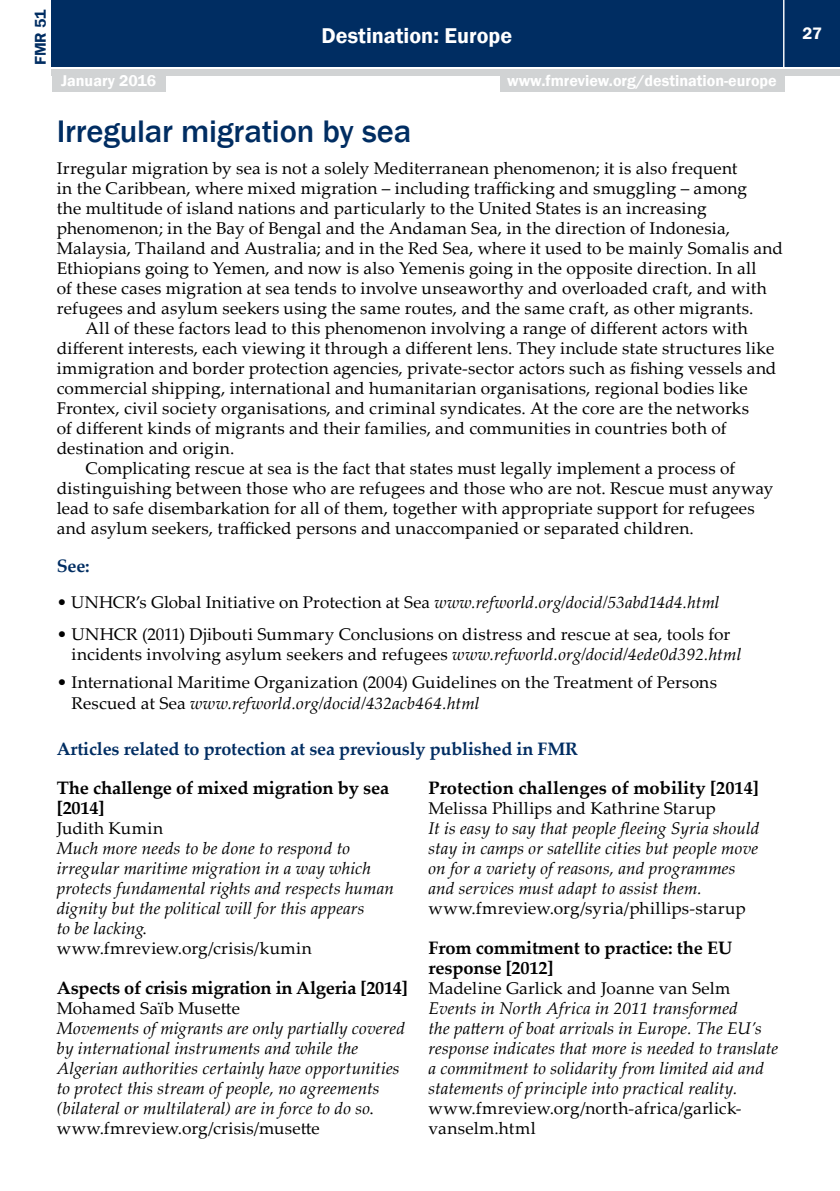
<style>
.page{position:relative;width:840px;height:1191px;background:#fff}
.page>*{position:absolute;margin:0;border:0;box-sizing:border-box;transform-origin:0 0}
.t1{font:500 32px "Franklin Gothic";letter-spacing:-.005em;color:#002d62}
.t2{font:600 22px "Franklin Gothic";color:#fff}
.t3{font:700 18px/20px "Palatino Linotype";letter-spacing:-.01em;color:#000}
.t4{font:700 18px "Palatino Linotype";letter-spacing:-.01em;color:#002d62}
.t5{font:17px/20.4px "Palatino Linotype";letter-spacing:.01em;color:#000}
.t6{font:italic 17px/20px "Palatino Linotype";letter-spacing:.005em;color:#000}
.t7{font:600 17px "Franklin Gothic";color:#fff}
.t8{font:600 16px "Franklin Gothic";color:#fff}
.t9{font:600 16px "Franklin Gothic";color:#002d62}
.s1{font-style:italic}
.s2{font-style:normal}
</style>
<div class="page">
<div style="left:52px;top:0;width:787px;height:66px;background:#002d62"></div>
<div style="left:52px;top:69px;width:787px;height:6px;background:#d1d3d4"></div>
<hr style="left:782px;top:0;width:2px;height:68px;background:#fff">
<div style="left:52px;top:74px;width:113px;height:18px;background:#d1d3d4"></div>
<div style="left:499px;top:74px;width:285px;height:18px;background:#d1d3d4"></div>
<p class="t9" style="left:31px;top:65px;width:57px;rotate:-90deg">FMR 51</p>
<p class="t2" style="left:321px;top:22px;width:192px">Destination: Europe</p>
<p class="t8" style="left:61px;top:71px;width:97px">January 2016</p>
<p class="t8" style="left:507px;top:71px;width:271px">www.fmreview.org/destination-europe</p>
<h1 class="t1" style="left:57px;top:111px;width:356px">Irregular migration by sea</h1>
<p class="t5" style="left:57px;top:157px;width:682px">Irregular migration by sea is not a solely Mediterranean phenomenon; it is also frequent</p>
<p class="t5" style="left:57px;top:177px;width:691px">in the Caribbean, where mixed migration – including trafficking and smuggling – among</p>
<p class="t5" style="left:57px;top:197px;width:651px">the multitude of island nations and particularly to the United States is an increasing</p>
<p class="t5" style="left:57px;top:217px;width:674px">phenomenon; in the Bay of Bengal and the Andaman Sea, in the direction of Indonesia,</p>
<p class="t5" style="left:57px;top:237px;width:727px">Malaysia, Thailand and Australia; and in the Red Sea, where it used to be mainly Somalis and</p>
<p class="t5" style="left:57px;top:257px;width:701px">Ethiopians going to Yemen, and now is also Yemenis going in the opposite direction. In all</p>
<p class="t5" style="left:57px;top:277px;width:711px">of these cases migration at sea tends to involve unseaworthy and overloaded craft, and with</p>
<p class="t5" style="left:57px;top:297px;width:697px">refugees and asylum seekers using the same routes, and the same craft, as other migrants.</p>
<p class="t5" style="left:85px;top:317px;width:663px">All of these factors lead to this phenomenon involving a range of different actors with</p>
<p class="t5" style="left:57px;top:337px;width:718px">different interests, each viewing it through a different lens. They include state structures like</p>
<p class="t5" style="left:57px;top:357px;width:720px">immigration and border protection agencies, private-sector actors such as fishing vessels and</p>
<p class="t5" style="left:57px;top:377px;width:692px">commercial shipping, international and humanitarian organisations, regional bodies like</p>
<p class="t5" style="left:57px;top:397px;width:693px">Frontex, civil society organisations, and criminal syndicates. At the core are the networks</p>
<p class="t5" style="left:57px;top:417px;width:671px">of different kinds of migrants and their families, and communities in countries both of</p>
<p class="t5" style="left:57px;top:437px;width:179px">destination and origin.</p>
<p class="t5" style="left:85px;top:457px;width:651px">Complicating rescue at sea is the fact that states must legally implement a process of</p>
<p class="t5" style="left:57px;top:477px;width:717px">distinguishing between those who are refugees and those who are not. Rescue must anyway</p>
<p class="t5" style="left:57px;top:497px;width:699px">lead to safe disembarkation for all of them, together with appropriate support for refugees</p>
<p class="t5" style="left:57px;top:517px;width:638px">and asylum seekers, trafficked persons and unaccompanied or separated children.</p>
<p class="t4" style="left:57px;top:552px;width:34px">See:</p>
<p class="t5" style="left:57px;top:591px;width:664px">• UNHCR’s Global Initiative on Protection at Sea <span class="s1">www.refworld.org/docid/53abd14d4.html</span></p>
<p class="t5" style="left:71px;top:623px;width:671px;text-indent:-15px">• UNHCR (2011) Djibouti Summary Conclusions on distress and rescue at sea, tools for incidents involving asylum seekers and refugees <span class="s1">www.refworld.org/docid/4ede0d392.html</span></p>
<p class="t5" style="left:71px;top:672px;width:646px;text-indent:-15px">• International Maritime Organization (2004) Guidelines on the Treatment of Persons<br>Rescued at Sea <span class="s1">www.refworld.org/docid/432acb464.html</span></p>
<p class="t4" style="left:57px;top:735px;width:522px">Articles related to protection at sea previously published in FMR</p>
<p class="t3" style="left:57px;top:777px;width:334px">The challenge of mixed migration by sea [2014]</p>
<p class="t5" style="left:57px;top:817px;width:108px">Judith Kumin</p>
<p class="t6" style="left:57px;top:837px;width:338px">Much more needs to be done to respond to irregular maritime migration in a way which protects fundamental rights and respects human dignity but the political will for this appears<br>to be lacking<span class="s2">. www.fmreview.org/crisis/kumin</span></p>
<p class="t3" style="left:57px;top:977px;width:352px">Aspects of crisis migration in Algeria [2014]</p>
<p class="t5" style="left:57px;top:997px;width:185px">Mohamed Saïb Musette</p>
<p class="t6" style="left:57px;top:1017px;width:349px">Movements of migrants are only partially covered by international instruments and while the Algerian authorities certainly have opportunities to protect this stream of people, no agreements (bilateral or multilateral) are in force to do so<span class="s2">. www.fmreview.org/crisis/musette</span></p>
<p class="t3" style="left:428px;top:777px;width:332px">Protection challenges of mobility [2014]</p>
<p class="t5" style="left:428px;top:797px;width:289px">Melissa Phillips and Kathrine Starup</p>
<p class="t6" style="left:428px;top:817px;width:332px">It is easy to say that people fleeing Syria should stay in camps or satellite cities but people move on for a variety of reasons, and programmes and services must adapt to assist them.</p>
<p class="t5" style="left:428px;top:897px;width:318px">www.fmreview.org/syria/phillips-starup</p>
<p class="t3" style="left:428px;top:937px;width:305px">From commitment to practice: the EU response [2012]</p>
<p class="t5" style="left:428px;top:977px;width:303px">Madeline Garlick and Joanne van Selm</p>
<p class="t6" style="left:428px;top:997px;width:351px">Events in North Africa in 2011 transformed<br>the pattern of boat arrivals in Europe. The EU’s response indicates that more is needed to translate a commitment to solidarity from limited aid and statements of principle into practical reality.</p>
<p class="t5" style="left:428px;top:1097px;width:314px">www.fmreview.org/north-africa/garlick&shy;vanselm.html</p>
<p class="t7" style="left:802px;top:23px;width:21px">27</p>
</div>
